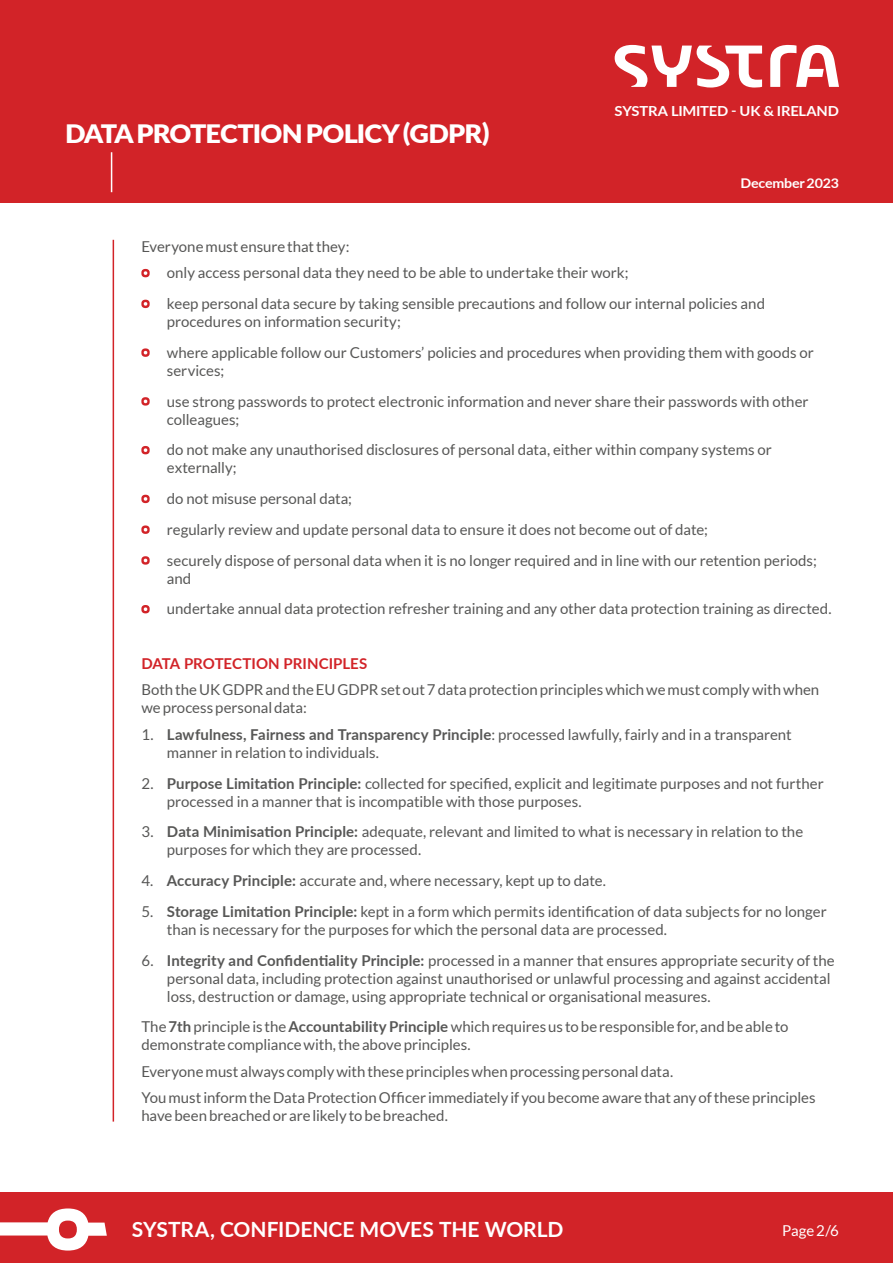
<style>
.page{position:relative;width:893px;height:1263px;background:#fff}
.page>*{position:absolute;margin:0;border:0;box-sizing:border-box;transform-origin:0 0}
.t1{font:900 25.35px "Lato";letter-spacing:-.035em;color:#fff;scale:1.06 1}
.t2{font:700 21px "Lato";color:#fff}
.t3{font:15px/18px "Lato";color:#575756}
.t4{font:700 15px "Lato";color:#d22328}
.t5{font:15px "Lato";color:#fff}
.t6{font:700 13.8px "Lato";letter-spacing:-.015em;color:#fff;scale:1.06 1}
.t7{font:700 13.35px "Lato";letter-spacing:-.01em;color:#fff;scale:1.06 1}
.s1{font-weight:700}
</style>
<div class="page">
<div style="left:0;top:1192px;width:893px;height:71px;background:#d22328"></div>
<svg style="left:0;top:1208px;width:107px;height:42px"></svg>
<div style="left:0;top:0;width:893px;height:202px;background:#d22328"></div>
<hr style="left:111px;top:152px;width:1px;height:40px;background:#fff">
<svg style="left:770px;top:45px;width:69px;height:42px"></svg>
<svg style="left:615px;top:45px;width:147px;height:43px"></svg>
<hr style="left:113px;top:240px;width:1px;height:881px;background:#d22328">
<svg style="left:141px;top:269px;width:9px;height:8px"></svg>
<svg style="left:141px;top:300px;width:9px;height:8px"></svg>
<svg style="left:141px;top:348px;width:9px;height:9px"></svg>
<svg style="left:141px;top:397px;width:9px;height:9px"></svg>
<svg style="left:141px;top:446px;width:9px;height:8px"></svg>
<svg style="left:141px;top:495px;width:9px;height:8px"></svg>
<svg style="left:141px;top:525px;width:9px;height:9px"></svg>
<svg style="left:141px;top:556px;width:9px;height:9px"></svg>
<svg style="left:141px;top:605px;width:9px;height:8px"></svg>
<h1 class="t1" style="left:65px;top:115px;width:402px">DATA PROTECTION POLICY (GDPR)</h1>
<p class="t6" style="left:615px;top:101px;width:213px">SYSTRA LIMITED - UK &amp; IRELAND</p>
<p class="t7" style="left:740px;top:178px;width:94px">December 2023</p>
<p class="t3" style="left:167px;top:234px;width:463px;line-height:26.5px;text-indent:-26px">Everyone must ensure that they:<br>only access personal data they need to be able to undertake their work;</p>
<p class="t3" style="left:167px;top:296px;width:600px">keep personal data secure by taking sensible precautions and follow our internal policies and procedures on information security;</p>
<p class="t3" style="left:167px;top:344px;width:648px">where applicable follow our Customers’ policies and procedures when providing them with goods or services;</p>
<p class="t3" style="left:167px;top:393px;width:643px">use strong passwords to protect electronic information and never share their passwords with other colleagues;</p>
<p class="t3" style="left:167px;top:442px;width:606px">do not make any unauthorised disclosures of personal data, either within company systems or externally;</p>
<p class="t3" style="left:167px;top:484px;width:651px;line-height:30.8px">do not misuse personal data;<br>regularly review and update personal data to ensure it does not become out of date;<br>securely dispose of personal data when it is no longer required and in line with our retention periods;</p>
<p class="t3" style="left:167px;top:564px;width:666px;line-height:30.8px">and<br>undertake annual data protection refresher training and any other data protection training as directed.</p>
<p class="t4" style="left:141px;top:657px;width:227px">DATA PROTECTION PRINCIPLES</p>
<p class="t3" style="left:141px;top:682px;width:679px">Both the UK GDPR and the EU GDPR set out 7 data protection principles which we must comply with when we process personal data:</p>
<p class="t3" style="left:167px;top:726px;width:626px;text-indent:-26px">1. <span class="s1">Lawfulness, Fairness and Transparency Principle</span>: processed lawfully, fairly and in a transparent manner in relation to individuals.</p>
<p class="t3" style="left:167px;top:775px;width:658px;text-indent:-26px">2. <span class="s1">Purpose Limitation Principle:</span> collected for specified, explicit and legitimate purposes and not further processed in a manner that is incompatible with those purposes.</p>
<p class="t3" style="left:167px;top:824px;width:638px;text-indent:-26px">3. <span class="s1">Data Minimisation Principle:</span> adequate, relevant and limited to what is necessary in relation to the purposes for which they are processed.</p>
<p class="t3" style="left:141px;top:872px;width:466px">4. <span class="s1">Accuracy Principle:</span> accurate and, where necessary, kept up to date.</p>
<p class="t3" style="left:167px;top:903px;width:661px;text-indent:-26px">5. <span class="s1">Storage Limitation Principle:</span> kept in a form which permits identification of data subjects for no longer than is necessary for the purposes for which the personal data are processed.</p>
<p class="t3" style="left:167px;top:952px;width:669px;text-indent:-26px">6. <span class="s1">Integrity and Confidentiality Principle:</span> processed in a manner that ensures appropriate security of the personal data, including protection against unauthorised or unlawful processing and against accidental loss, destruction or damage, using appropriate technical or organisational measures.</p>
<p class="t3" style="left:141px;top:1019px;width:649px">The <span class="s1">7th</span> principle is the <span class="s1">Accountability Principle</span> which requires us to be responsible for, and be able to demonstrate compliance with, the above principles.</p>
<p class="t3" style="left:141px;top:1059px;width:676px;line-height:26.5px">Everyone must always comply with these principles when processing personal data.<br>You must inform the Data Protection Officer immediately if you become aware that any of these principles</p>
<p class="t3" style="left:141px;top:1108px;width:308px">have been breached or are likely to be breached.</p>
<h2 class="t2" style="left:132px;top:1221px;width:433px">SYSTRA, CONFIDENCE MOVES THE WORLD</h2>
<p class="t5" style="left:782px;top:1224px;width:58px">Page 2/6</p>
</div>
